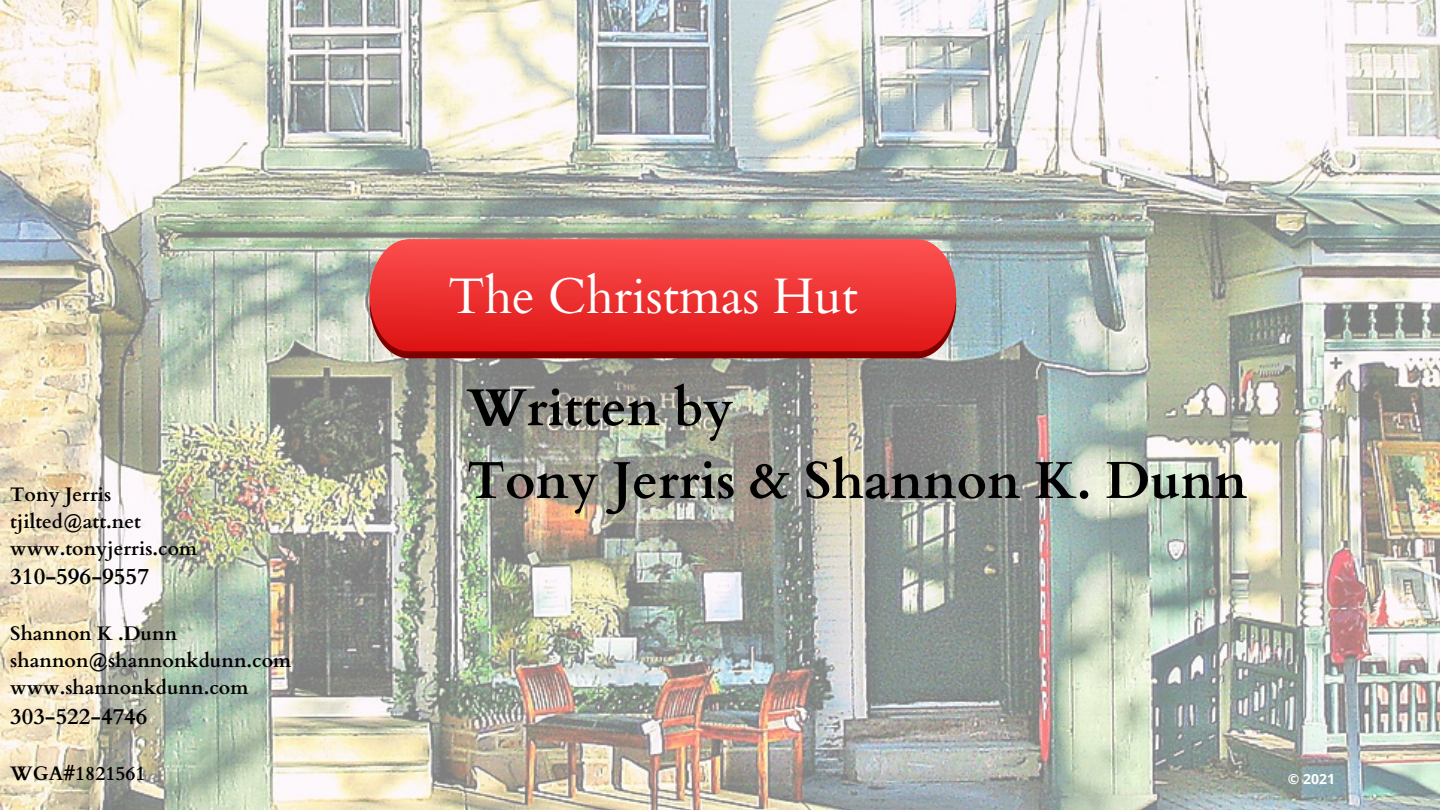
<style>
.page{position:relative;width:1440px;height:810px;background:#fff}
.page>*{position:absolute;margin:0;border:0;box-sizing:border-box;transform-origin:0 0}
.t1{font:700 52px "Cardo";color:#000}
.t2{font:50px "Cardo";color:#fff}
.t3{font:700 22.9px "Cardo";color:#000}
.t4{font:700 22.6px "Cardo";color:#000}
.t5{font:700 19.6px "Cardo";color:#000}
.t6{font:700 14px "Open Sans";color:#fff}
</style>
<div class="page">
<img style="left:0;top:0;width:1440px;height:810px">
<svg style="left:370px;top:352px;width:586px;height:6px;background:#881413"></svg>
<svg style="left:370px;top:239px;width:586px;height:113px;background:#eb3535"></svg>
<p class="t5" style="left:10px;top:481px;width:103px">Tony Jerris</p>
<p class="t5" style="left:10px;top:508px;width:132px">tjilted@att.net</p>
<p class="t5" style="left:10px;top:535px;width:188px">www.tonyjerris.com</p>
<p class="t3" style="left:10px;top:561px;width:140px">310-596-9557</p>
<p class="t5" style="left:10px;top:621px;width:168px">Shannon K .Dunn</p>
<p class="t5" style="left:10px;top:648px;width:282px">shannon@shannonkdunn.com</p>
<p class="t5" style="left:10px;top:675px;width:240px">www.shannonkdunn.com</p>
<p class="t4" style="left:10px;top:702px;width:139px">303-522-4746</p>
<p class="t5" style="left:10px;top:760px;width:137px">WGA#1821561</p>
<p class="t2" style="left:448px;top:264px;width:411px">The Christmas Hut</p>
<p class="t1" style="left:467px;top:374px;width:268px">Written by</p>
<p class="t1" style="left:467px;top:446px;width:782px">Tony Jerris &amp; Shannon K. Dunn</p>
<p class="t6" style="left:1288px;top:769px;width:49px">© 2021</p>
</div>
